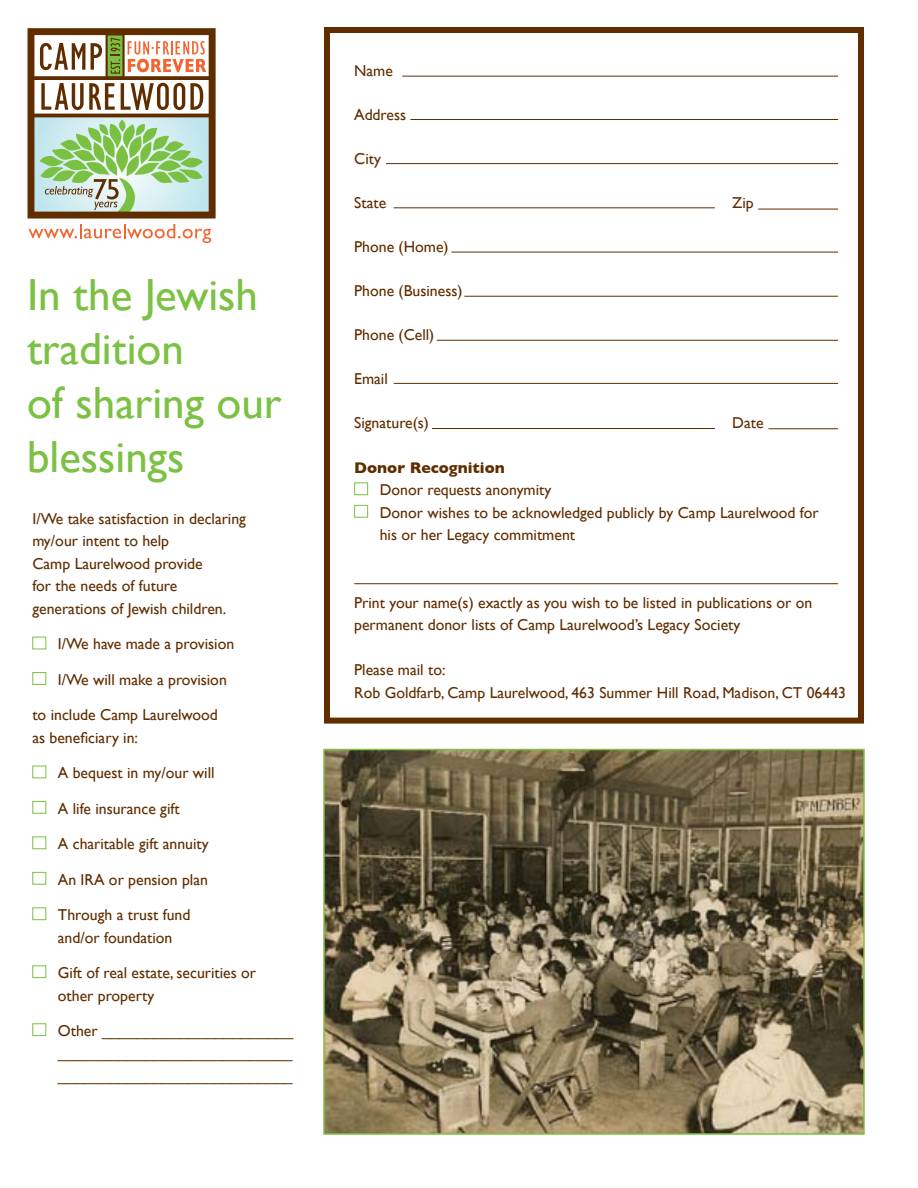
<style>
.page{position:relative;width:918px;height:1188px;background:#fff}
.page>*{position:absolute;margin:0;border:0;box-sizing:border-box;transform-origin:0 0}
.t1{font:45px/54px "Gill Sans";color:#7bc143}
.t2{font:15.75px/22.5px "Gill Sans";color:#602d00}
.t3{font:700 15.75px "Gill Sans";color:#602d00}
</style>
<div class="page">
<div style="left:324px;top:27px;width:540px;height:697px;border:6px solid #602d00"></div>
<div style="left:354px;top:482px;width:14px;height:13px;border:1px solid #7bc143"></div>
<div style="left:354px;top:505px;width:14px;height:13px;border:1px solid #7bc143"></div>
<svg style="left:28px;top:28px;width:188px;height:215px"></svg>
<div style="left:32px;top:637px;width:14px;height:12px;border:1px solid #7bc143"></div>
<div style="left:32px;top:672px;width:14px;height:13px;border:1px solid #7bc143"></div>
<div style="left:32px;top:766px;width:14px;height:12px;border:1px solid #7bc143"></div>
<div style="left:32px;top:801px;width:14px;height:13px;border:1px solid #7bc143"></div>
<div style="left:32px;top:837px;width:14px;height:12px;border:1px solid #7bc143"></div>
<div style="left:32px;top:872px;width:14px;height:13px;border:1px solid #7bc143"></div>
<div style="left:32px;top:907px;width:14px;height:13px;border:1px solid #7bc143"></div>
<div style="left:32px;top:965px;width:14px;height:13px;border:1px solid #7bc143"></div>
<div style="left:32px;top:1023px;width:14px;height:13px;border:1px solid #7bc143"></div>
<hr style="left:402px;top:76px;width:436px;height:1px;background:#602d00">
<hr style="left:410px;top:119px;width:428px;height:1px;background:#602d00">
<hr style="left:386px;top:163px;width:452px;height:1px;background:#602d00">
<hr style="left:394px;top:207px;width:321px;height:1px;background:#602d00">
<hr style="left:758px;top:209px;width:80px;height:1px;background:#602d00">
<hr style="left:451px;top:252px;width:387px;height:1px;background:#602d00">
<hr style="left:464px;top:296px;width:374px;height:1px;background:#602d00">
<hr style="left:437px;top:340px;width:401px;height:1px;background:#602d00">
<hr style="left:394px;top:383px;width:444px;height:1px;background:#602d00">
<hr style="left:432px;top:428px;width:283px;height:1px;background:#602d00">
<hr style="left:768px;top:428px;width:70px;height:1px;background:#602d00">
<hr style="left:354px;top:583px;width:484px;height:1px;background:#602d00">
<img style="left:326px;top:752px;width:536px;height:380px">
<div style="left:323px;top:749px;width:542px;height:386px;border:2px solid #7bc143"></div>
<h1 class="t1" style="left:27px;top:267px;width:256px">In the Jewish tradition<br>of sharing our blessings</h1>
<p class="t2" style="left:32px;top:507px;width:215px">I/We take satisfaction in declaring my/our intent to help<br>Camp Laurelwood provide<br>for the needs of future generations of Jewish children.</p>
<p class="t2" style="left:58px;top:633px;width:178px">I/We have made a provision</p>
<p class="t2" style="left:58px;top:668px;width:170px">I/We will make a provision</p>
<p class="t2" style="left:32px;top:704px;width:187px">to include Camp Laurelwood as beneficiary in:</p>
<p class="t2" style="left:58px;top:761px;width:158px">A bequest in my/our will</p>
<p class="t2" style="left:58px;top:797px;width:123px">A life insurance gift</p>
<p class="t2" style="left:58px;top:832px;width:152px">A charitable gift annuity</p>
<p class="t2" style="left:58px;top:868px;width:152px">An IRA or pension plan</p>
<p class="t2" style="left:58px;top:903px;width:134px">Through a trust fund and/or foundation</p>
<p class="t2" style="left:58px;top:961px;width:200px">Gift of real estate, securities or other property</p>
<p class="t2" style="left:58px;top:1019px;width:237px;text-align:justify">Other ______________________ ___________________________ ___________________________</p>
<p class="t2" style="left:354px;top:59px;width:40px">Name</p>
<p class="t2" style="left:354px;top:103px;width:54px">Address</p>
<p class="t2" style="left:354px;top:147px;width:28px">City</p>
<p class="t2" style="left:354px;top:191px;width:33px">State</p>
<p class="t2" style="left:732px;top:191px;width:23px">Zip</p>
<p class="t2" style="left:354px;top:235px;width:96px">Phone (Home)</p>
<p class="t2" style="left:354px;top:279px;width:110px">Phone (Business)</p>
<p class="t2" style="left:354px;top:324px;width:82px">Phone (Cell)</p>
<p class="t2" style="left:354px;top:368px;width:35px">Email</p>
<p class="t2" style="left:354px;top:412px;width:76px">Signature(s)</p>
<p class="t2" style="left:732px;top:412px;width:33px">Date</p>
<p class="t3" style="left:354px;top:458px;width:152px">Donor Recognition</p>
<p class="t2" style="left:380px;top:478px;width:440px">Donor requests anonymity<br>Donor wishes to be acknowledged publicly by Camp Laurelwood for his or her Legacy commitment</p>
<p class="t2" style="left:354px;top:591px;width:460px">Print your name(s) exactly as you wish to be listed in publications or on permanent donor lists of Camp Laurelwood’s Legacy Society</p>
<p class="t2" style="left:354px;top:658px;width:493px">Please mail to:<br>Rob Goldfarb, Camp Laurelwood, 463 Summer Hill Road, Madison, CT 06443</p>
</div>
